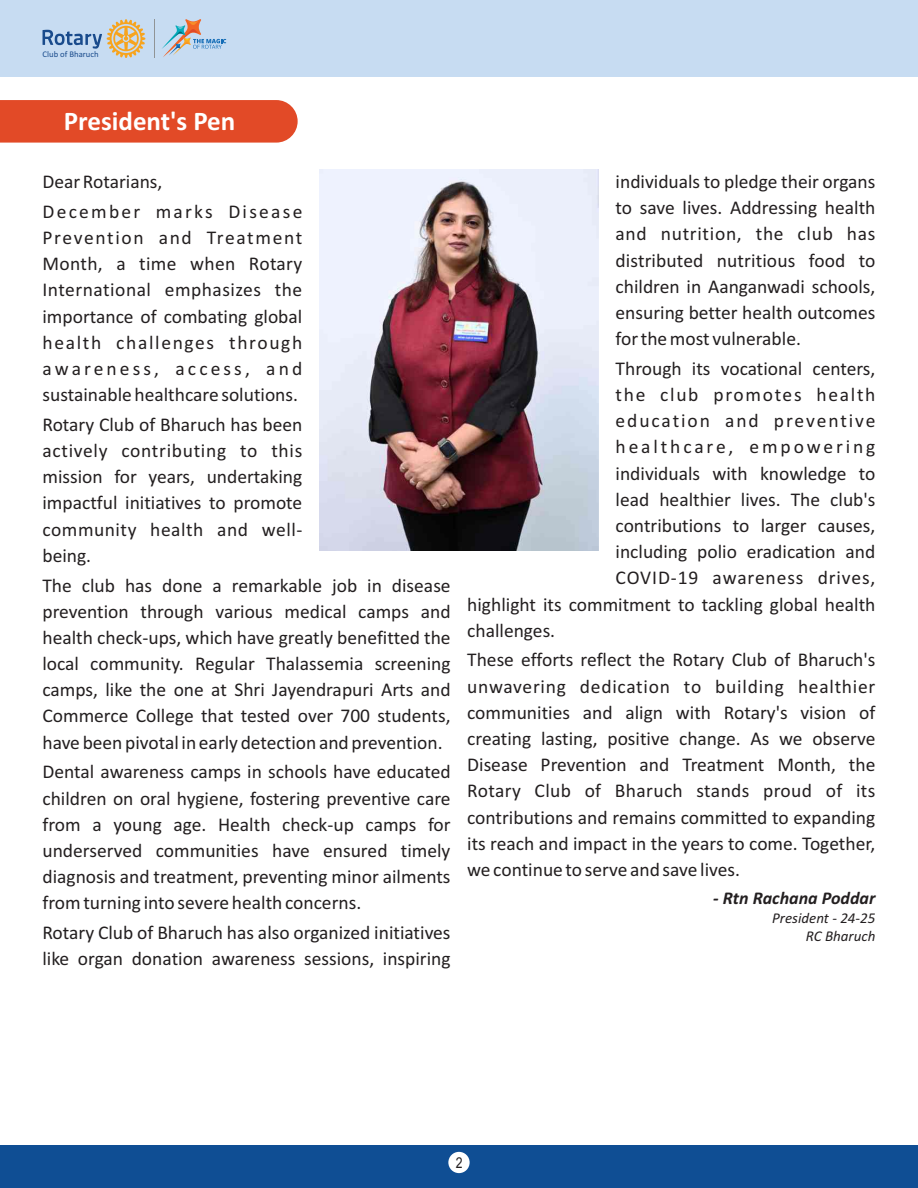
<style>
.page{position:relative;width:918px;height:1188px;background:#fff}
.page>*{position:absolute;margin:0;border:0;box-sizing:border-box;transform-origin:0 0}
.t1{font:700 27px "Calibri";color:#fff}
.t2{font:19.5px/26.2px "Calibri";color:#231f20;text-align:justify}
.t3{font:19.5px/29.7px "Calibri";letter-spacing:.115em;color:#231f20}
.t4{font:19.5px "Calibri";letter-spacing:.045em;color:#231f20}
.t5{font:19.5px "Calibri";letter-spacing:.1em;color:#231f20}
.t6{font:19.5px "Calibri";letter-spacing:.085em;color:#231f20}
.t7{font:19.5px "Calibri";letter-spacing:.145em;color:#231f20}
.t8{font:italic 700 18px "Calibri";color:#231f20}
.t9{font:italic 15px/18.3px "Calibri";color:#231f20;text-align:right}
.t10{font:15px "Arial Narrow";color:#231f20}
.t11{font:8.7px "Calibri";color:#194b8c}
</style>
<div class="page">
<div style="left:0;top:100px;width:298px;height:43px;background:#e24a27"></div>
<div style="left:0;top:0;width:918px;height:77px;background:#c7dcf2"></div>
<svg style="left:43px;top:19px;width:102px;height:39px"></svg>
<hr style="left:155px;top:19px;width:1px;height:38px;background:#909496">
<svg style="left:162px;top:19px;width:64px;height:38px"></svg>
<div style="left:0;top:1145px;width:918px;height:43px;background:#0f4e94"></div>
<div style="left:448px;top:1152px;width:22px;height:21px;background:#fff;border-radius:50%"></div>
<img style="left:319px;top:169px;width:280px;height:381px">
<p class="t11" style="left:43px;top:50px;width:58px">Club of Bharuch</p>
<h1 class="t1" style="left:64px;top:110px;width:173px">President's Pen</h1>
<p class="t3" style="left:43px;top:168px;width:261px">Dear Rotarians,<br>December marks Disease</p>
<p class="t2" style="left:42px;top:226px;width:261px">Prevention and Treatment Month, a time when Rotary International emphasizes the importance of combating global health challenges through awareness, access, and sustainable healthcare solutions.</p>
<p class="t2" style="left:42px;top:413px;width:261px">Rotary Club of Bharuch has been actively contributing to this mission for years, undertaking impactful initiatives to promote community health and well&shy;being.</p>
<p class="t2" style="left:42px;top:574px;width:410px">The club has done a remarkable job in disease prevention through various medical camps and health check-ups, which have greatly benefitted the local community. Regular Thalassemia screening camps, like the one at Shri Jayendrapuri Arts and Commerce College that tested over 700 students, have been pivotal in early detection and prevention.</p>
<p class="t2" style="left:42px;top:760px;width:410px">Dental awareness camps in schools have educated children on oral hygiene, fostering preventive care from a young age. Health check-up camps for underserved communities have ensured timely diagnosis and treatment, preventing minor ailments from turning into severe health concerns.</p>
<p class="t2" style="left:42px;top:921px;width:410px">Rotary Club of Bharuch has also organized initiatives like organ donation awareness sessions, inspiring</p>
<p class="t2" style="left:616px;top:170px;width:261px">individuals to pledge their organs to save lives. Addressing health and nutrition, the club has distributed nutritious food to children in Aanganwadi schools, ensuring better health outcomes for the most vulnerable.</p>
<p class="t2" style="left:616px;top:357px;width:261px">Through its vocational centers,</p>
<p class="t6" style="left:616px;top:386px;width:261px">the club promotes health</p>
<p class="t5" style="left:616px;top:413px;width:261px">education and preventive</p>
<p class="t7" style="left:616px;top:439px;width:261px">healthcare, empowering</p>
<p class="t2" style="left:616px;top:462px;width:261px">individuals with knowledge to</p>
<p class="t2" style="left:616px;top:488px;width:261px">lead healthier lives. The club's</p>
<p class="t2" style="left:616px;top:514px;width:261px">contributions to larger causes,</p>
<p class="t2" style="left:616px;top:540px;width:261px">including polio eradication and</p>
<p class="t4" style="left:616px;top:570px;width:261px">COVID-19 awareness drives,</p>
<p class="t2" style="left:467px;top:593px;width:410px">highlight its commitment to tackling global health</p>
<p class="t2" style="left:467px;top:619px;width:90px">challenges.</p>
<p class="t2" style="left:467px;top:648px;width:410px">These efforts reflect the Rotary Club of Bharuch's unwavering dedication to building healthier communities and align with Rotary's vision of creating lasting, positive change. As we observe Disease Prevention and Treatment Month, the Rotary Club of Bharuch stands proud of its contributions and remains committed to expanding its reach and impact in the years to come. Together, we continue to serve and save lives.</p>
<p class="t8" style="left:713px;top:890px;width:164px">- Rtn Rachana Poddar</p>
<p class="t9" style="left:772px;top:910px;width:105px">President - 24-25<br>RC Bharuch</p>
<p class="t10" style="left:456px;top:1157px;width:8px">2</p>
</div>
